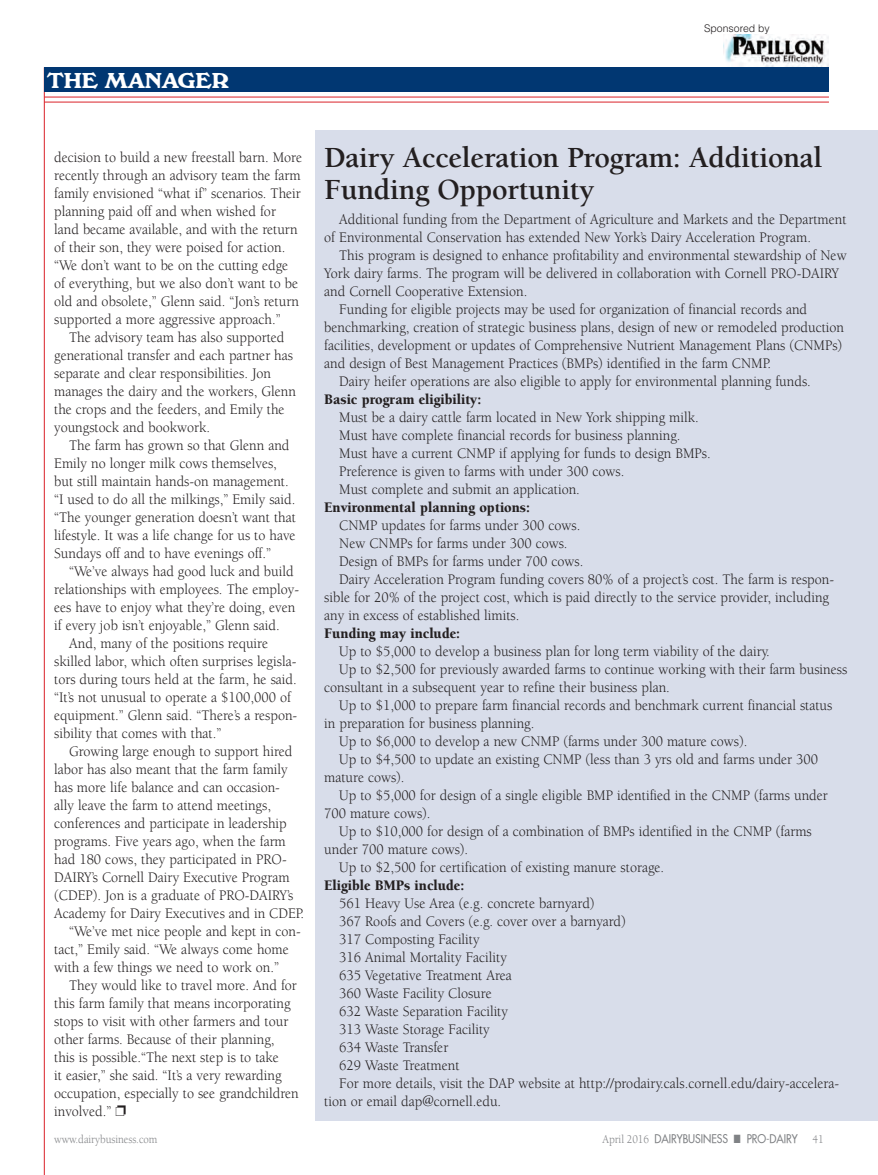
<style>
.page{position:relative;width:878px;height:1175px;background:#fff}
.page>*{position:absolute;margin:0;border:0;box-sizing:border-box;transform-origin:0 0}
.t1{font:700 30px/31.5px "Berkeley";letter-spacing:-.01em;color:#231f20}
.t2{font:700 22.5px "Windsor D";color:#fff}
.t3{font:15px/18px "Berkeley";color:#231f20;scale:.94 1}
.t4{font:900 15px "Berkeley";color:#231f20;scale:.94 1}
.t5{font:12px "Fusi Wide";letter-spacing:-.005em;color:#808285;scale:.75 1}
.t6{font:12px "Berkeley";letter-spacing:-.005em;color:#808285;scale:.9 1}
.t7{font:300 10.5px "Helvetica";color:#231f20}
.s1{font-family:"Berkeley"}
</style>
<div class="page">
<div style="left:315px;top:131px;width:563px;height:990px;background:#d8ddea"></div>
<img style="left:723px;top:35px;width:105px;height:32px">
<hr style="left:44px;top:97px;width:785px;height:1px;background:#da2128">
<hr style="left:44px;top:102px;width:785px;height:1px;background:#da2128">
<hr style="left:44px;top:67px;width:1px;height:1108px;background:#da2128">
<div style="left:45px;top:67px;width:784px;height:25px;background:#013772"></div>
<h2 class="t2" style="left:47px;top:67px;width:183px">THE MANAGER</h2>
<p class="t7" style="left:704px;top:22px;width:67px">Sponsored by</p>
<p class="t3" style="left:54px;top:149px;width:265px">decision to build a new freestall barn. More recently through an advisory team the farm family envisioned “what if” scenarios. Their planning paid off and when wished for land became available, and with the return of their son, they were poised for action. “We don’t want to be on the cutting edge of everything, but we also don’t want to be old and obsolete,” Glenn said. “Jon’s return supported a more aggressive approach.”</p>
<p class="t3" style="left:54px;top:329px;width:259px;text-indent:15px">The advisory team has also supported generational transfer and each partner has separate and clear responsibilities. Jon manages the dairy and the workers, Glenn the crops and the feeders, and Emily the youngstock and bookwork.</p>
<p class="t3" style="left:54px;top:437px;width:259px;text-indent:15px">The farm has grown so that Glenn and Emily no longer milk cows themselves, but still maintain hands-on management. “I used to do all the milkings,” Emily said. “The younger generation doesn’t want that lifestyle. It was a life change for us to have Sundays off and to have evenings off.”</p>
<p class="t3" style="left:69px;top:563px;width:240px">“We’ve always had good luck and build</p>
<p class="t3" style="left:54px;top:581px;width:262px">relationships with employees. The employ-</p>
<p class="t3" style="left:54px;top:599px;width:258px">ees have to enjoy what they’re doing, even</p>
<p class="t3" style="left:54px;top:617px;width:241px">if every job isn’t enjoyable,” Glenn said.</p>
<p class="t3" style="left:69px;top:635px;width:213px">And, many of the positions require</p>
<p class="t3" style="left:54px;top:653px;width:259px">skilled labor, which often surprises legisla-</p>
<p class="t3" style="left:54px;top:671px;width:260px">tors during tours held at the farm, he said.</p>
<p class="t3" style="left:54px;top:689px;width:253px">“It’s not unusual to operate a $100,000 of</p>
<p class="t3" style="left:54px;top:707px;width:260px">equipment.” Glenn said. “There’s a respon-</p>
<p class="t3" style="left:54px;top:725px;width:179px">sibility that comes with that.”</p>
<p class="t3" style="left:69px;top:743px;width:239px">Growing large enough to support hired</p>
<p class="t3" style="left:54px;top:761px;width:250px">labor has also meant that the farm family</p>
<p class="t3" style="left:54px;top:779px;width:242px">has more life balance and can occasion-</p>
<p class="t3" style="left:54px;top:797px;width:232px">ally leave the farm to attend meetings,</p>
<p class="t3" style="left:54px;top:815px;width:249px">conferences and participate in leadership</p>
<p class="t3" style="left:54px;top:833px;width:248px">programs. Five years ago, when the farm</p>
<p class="t3" style="left:54px;top:851px;width:249px">had 180 cows, they participated in PRO-</p>
<p class="t3" style="left:54px;top:869px;width:252px">DAIRY’s Cornell Dairy Executive Program</p>
<p class="t3" style="left:54px;top:887px;width:256px">(CDEP). Jon is a graduate of PRO-DAIRY’s</p>
<p class="t3" style="left:54px;top:905px;width:267px">Academy for Dairy Executives and in CDEP.</p>
<p class="t3" style="left:69px;top:923px;width:248px">“We’ve met nice people and kept in con-</p>
<p class="t3" style="left:54px;top:941px;width:251px">tact,” Emily said. “We always come home</p>
<p class="t3" style="left:54px;top:959px;width:241px">with a few things we need to work on.”</p>
<p class="t3" style="left:69px;top:977px;width:244px">They would like to travel more. And for</p>
<p class="t3" style="left:54px;top:995px;width:253px">this farm family that means incorporating</p>
<p class="t3" style="left:54px;top:1013px;width:251px">stops to visit with other farmers and tour</p>
<p class="t3" style="left:54px;top:1031px;width:236px">other farms. Because of their planning,</p>
<p class="t3" style="left:54px;top:1049px;width:241px">this is possible.“The next step is to take</p>
<p class="t3" style="left:54px;top:1067px;width:243px">it easier,” she said. “It’s a very rewarding</p>
<p class="t3" style="left:54px;top:1085px;width:262px">occupation, especially to see grandchildren</p>
<p class="t3" style="left:54px;top:1103px;width:78px">involved.” ❐</p>
<h1 class="t1" style="left:324px;top:142px;width:499px">Dairy Acceleration Program: Additional<br>Funding Opportunity</h1>
<p class="t3" style="left:324px;top:211px;width:557px;text-indent:15px">Additional funding from the Department of Agriculture and Markets and the Department of Environmental Conservation has extended New York’s Dairy Acceleration Program.</p>
<p class="t3" style="left:339px;top:247px;width:541px">This program is designed to enhance profitability and environmental stewardship of New</p>
<p class="t3" style="left:324px;top:265px;width:549px">York dairy farms. The program will be delivered in collaboration with Cornell PRO-DAIRY</p>
<p class="t3" style="left:324px;top:283px;width:218px">and Cornell Cooperative Extension.</p>
<p class="t3" style="left:339px;top:301px;width:499px">Funding for eligible projects may be used for organization of financial records and</p>
<p class="t3" style="left:324px;top:319px;width:555px">benchmarking, creation of strategic business plans, design of new or remodeled production</p>
<p class="t3" style="left:324px;top:337px;width:553px">facilities, development or updates of Comprehensive Nutrient Management Plans (CNMPs)</p>
<p class="t3" style="left:324px;top:355px;width:477px">and design of Best Management Practices (BMPs) identified in the farm CNMP.</p>
<p class="t3" style="left:339px;top:373px;width:503px">Dairy heifer operations are also eligible to apply for environmental planning funds.</p>
<p class="t4" style="left:324px;top:391px;width:169px">Basic program eligibility:</p>
<p class="t3" style="left:339px;top:409px;width:397px">Must be a dairy cattle farm located in New York shipping milk.<br>Must have complete financial records for business planning.<br>Must have a current CNMP if applying for funds to design BMPs.<br>Preference is given to farms with under 300 cows.<br>Must complete and submit an application.</p>
<p class="t4" style="left:324px;top:499px;width:220px">Environmental planning options:</p>
<p class="t3" style="left:339px;top:517px;width:258px">CNMP updates for farms under 300 cows.</p>
<p class="t3" style="left:339px;top:535px;width:244px">New CNMPs for farms under 300 cows.</p>
<p class="t3" style="left:339px;top:553px;width:261px">Design of BMPs for farms under 700 cows.</p>
<p class="t3" style="left:339px;top:571px;width:528px">Dairy Acceleration Program funding covers 80% of a project’s cost. The farm is respon-</p>
<p class="t3" style="left:324px;top:589px;width:539px">sible for 20% of the project cost, which is paid directly to the service provider, including</p>
<p class="t3" style="left:324px;top:607px;width:209px">any in excess of established limits.</p>
<p class="t4" style="left:324px;top:625px;width:146px">Funding may include:</p>
<p class="t3" style="left:339px;top:643px;width:460px">Up to $5,000 to develop a business plan for long term viability of the dairy.</p>
<p class="t3" style="left:339px;top:661px;width:542px">Up to $2,500 for previously awarded farms to continue working with their farm business</p>
<p class="t3" style="left:324px;top:679px;width:369px">consultant in a subsequent year to refine their business plan.</p>
<p class="t3" style="left:339px;top:697px;width:526px">Up to $1,000 to prepare farm financial records and benchmark current financial status</p>
<p class="t3" style="left:324px;top:715px;width:225px">in preparation for business planning.</p>
<p class="t3" style="left:339px;top:733px;width:436px">Up to $6,000 to develop a new CNMP (farms under 300 mature cows).</p>
<p class="t3" style="left:339px;top:751px;width:511px">Up to $4,500 to update an existing CNMP (less than 3 yrs old and farms under 300</p>
<p class="t3" style="left:324px;top:769px;width:87px">mature cows).</p>
<p class="t3" style="left:339px;top:787px;width:521px">Up to $5,000 for design of a single eligible BMP identified in the CNMP (farms under</p>
<p class="t3" style="left:324px;top:805px;width:115px">700 mature cows).</p>
<p class="t3" style="left:339px;top:823px;width:504px">Up to $10,000 for design of a combination of BMPs identified in the CNMP (farms</p>
<p class="t3" style="left:324px;top:841px;width:155px">under 700 mature cows).</p>
<p class="t3" style="left:339px;top:859px;width:347px">Up to $2,500 for certification of existing manure storage.</p>
<p class="t4" style="left:324px;top:877px;width:150px">Eligible BMPs include:</p>
<p class="t3" style="left:339px;top:895px;width:273px">561 Heavy Use Area (e.g. concrete barnyard)</p>
<p class="t3" style="left:339px;top:913px;width:306px">367 Roofs and Covers (e.g. cover over a barnyard)</p>
<p class="t3" style="left:339px;top:931px;width:151px">317 Composting Facility</p>
<p class="t3" style="left:339px;top:949px;width:180px">316 Animal Mortality Facility</p>
<p class="t3" style="left:339px;top:967px;width:185px">635 Vegetative Treatment Area</p>
<p class="t3" style="left:339px;top:985px;width:164px">360 Waste Facility Closure</p>
<p class="t3" style="left:339px;top:1003px;width:181px">632 Waste Separation Facility</p>
<p class="t3" style="left:339px;top:1021px;width:162px">313 Waste Storage Facility</p>
<p class="t3" style="left:339px;top:1039px;width:118px">634 Waste Transfer</p>
<p class="t3" style="left:339px;top:1057px;width:130px">629 Waste Treatment</p>
<p class="t3" style="left:339px;top:1075px;width:533px">For more details, visit the DAP website at http://prodairy.cals.cornell.edu/dairy-accelera-</p>
<p class="t3" style="left:324px;top:1093px;width:190px">tion or email dap@cornell.edu.</p>
<p class="t6" style="left:54px;top:1133px;width:116px">www.dairybusiness.com</p>
<p class="t5" style="left:602px;top:1131px;width:296px"><span class="s1">April 2016</span> DAIRYBUSINESS ■ PRO-DAIRY <span class="s1">41</span></p>
</div>
